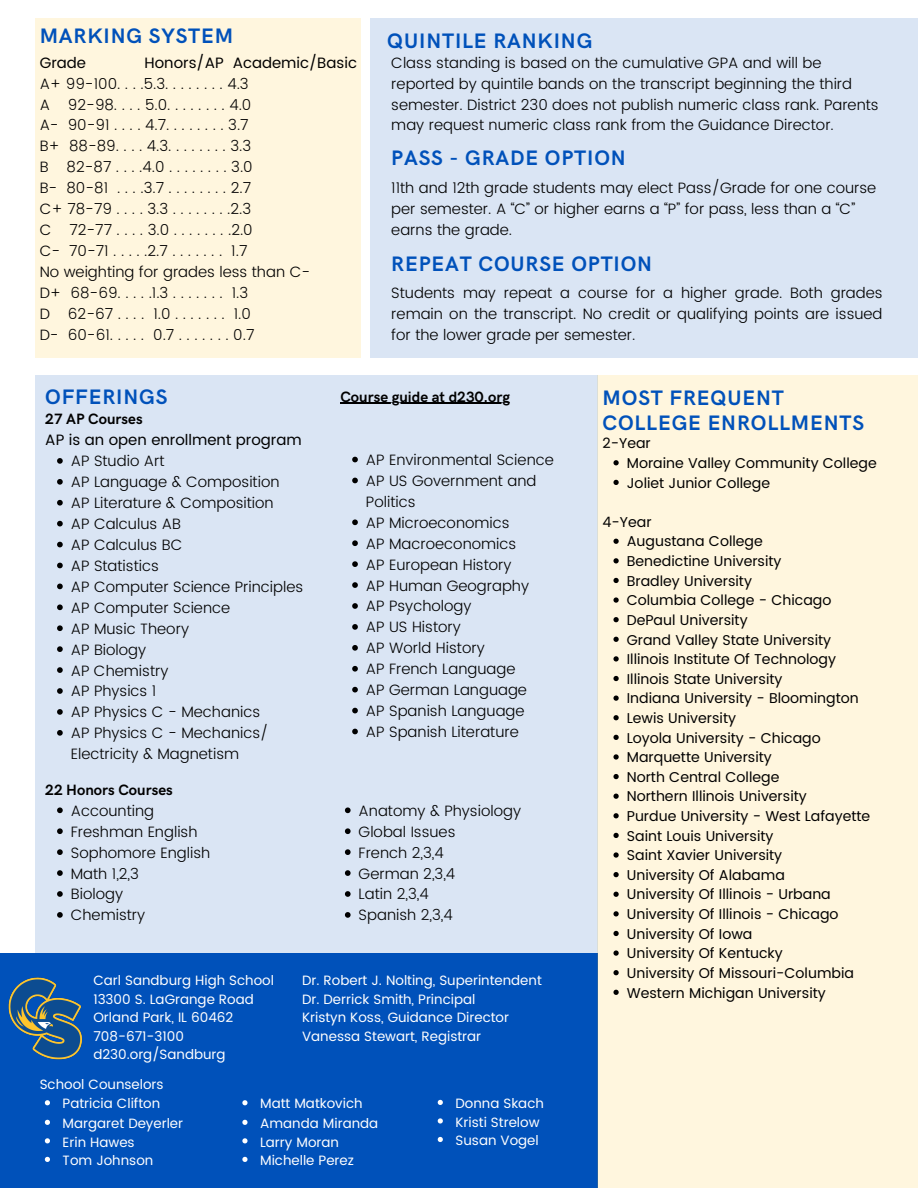
<style>
.page{position:relative;width:918px;height:1188px;background:#fff}
.page>*{position:absolute;margin:0;border:0;box-sizing:border-box;transform-origin:0 0}
.t1{font:700 21px/24.8px "HK Grotesk";letter-spacing:.04em;color:#0051ba}
.t2{font:300 15px/20.9px "Poppins";color:#000}
.t3{font:15px "Poppins";color:#000}
.t4{font:700 15px "HK Grotesk";color:#000}
.t5{font:14.25px/19.6px "Poppins";color:#000}
.t6{font:13.5px/18.6px "Poppins";color:#fff}
</style>
<div class="page">
<div style="left:36px;top:18px;width:325px;height:340px;background:#fff6de"></div>
<div style="left:0;top:953px;width:598px;height:235px;background:#0051ba"></div>
<div style="left:598px;top:375px;width:320px;height:813px;background:#fff6de"></div>
<svg style="left:613px;top:460px;width:6px;height:5px"></svg>
<svg style="left:613px;top:480px;width:6px;height:5px"></svg>
<svg style="left:613px;top:539px;width:6px;height:5px"></svg>
<svg style="left:613px;top:558px;width:6px;height:5px"></svg>
<svg style="left:613px;top:578px;width:6px;height:5px"></svg>
<svg style="left:613px;top:597px;width:6px;height:6px"></svg>
<svg style="left:613px;top:617px;width:6px;height:5px"></svg>
<svg style="left:613px;top:637px;width:6px;height:5px"></svg>
<svg style="left:613px;top:656px;width:6px;height:6px"></svg>
<svg style="left:613px;top:676px;width:6px;height:5px"></svg>
<svg style="left:613px;top:696px;width:6px;height:5px"></svg>
<svg style="left:613px;top:715px;width:6px;height:5px"></svg>
<svg style="left:613px;top:735px;width:6px;height:5px"></svg>
<svg style="left:613px;top:754px;width:6px;height:6px"></svg>
<svg style="left:613px;top:774px;width:6px;height:5px"></svg>
<svg style="left:613px;top:794px;width:6px;height:5px"></svg>
<svg style="left:613px;top:813px;width:6px;height:5px"></svg>
<svg style="left:613px;top:833px;width:6px;height:5px"></svg>
<svg style="left:613px;top:852px;width:6px;height:6px"></svg>
<svg style="left:613px;top:872px;width:6px;height:5px"></svg>
<svg style="left:613px;top:892px;width:6px;height:5px"></svg>
<svg style="left:613px;top:911px;width:6px;height:5px"></svg>
<svg style="left:613px;top:931px;width:6px;height:5px"></svg>
<svg style="left:613px;top:950px;width:6px;height:6px"></svg>
<svg style="left:613px;top:970px;width:6px;height:5px"></svg>
<svg style="left:613px;top:990px;width:6px;height:5px"></svg>
<img style="left:8px;top:977px;width:74px;height:83px">
<div style="left:36px;top:375px;width:562px;height:578px;background:#dae5f4"></div>
<div style="left:370px;top:18px;width:548px;height:340px;background:#dae5f4"></div>
<svg style="left:57px;top:458px;width:6px;height:6px"></svg>
<svg style="left:57px;top:479px;width:6px;height:6px"></svg>
<svg style="left:57px;top:500px;width:6px;height:6px"></svg>
<svg style="left:57px;top:521px;width:6px;height:5px"></svg>
<svg style="left:57px;top:542px;width:6px;height:5px"></svg>
<svg style="left:57px;top:563px;width:6px;height:5px"></svg>
<svg style="left:57px;top:584px;width:6px;height:5px"></svg>
<svg style="left:57px;top:604px;width:6px;height:6px"></svg>
<svg style="left:57px;top:625px;width:6px;height:6px"></svg>
<svg style="left:57px;top:646px;width:6px;height:6px"></svg>
<svg style="left:57px;top:667px;width:6px;height:6px"></svg>
<svg style="left:57px;top:688px;width:6px;height:6px"></svg>
<svg style="left:57px;top:709px;width:6px;height:6px"></svg>
<svg style="left:57px;top:730px;width:6px;height:6px"></svg>
<svg style="left:57px;top:807px;width:6px;height:6px"></svg>
<svg style="left:57px;top:828px;width:6px;height:6px"></svg>
<svg style="left:57px;top:849px;width:6px;height:6px"></svg>
<svg style="left:57px;top:870px;width:6px;height:6px"></svg>
<svg style="left:57px;top:891px;width:6px;height:6px"></svg>
<svg style="left:57px;top:912px;width:6px;height:6px"></svg>
<svg style="left:352px;top:457px;width:6px;height:5px"></svg>
<svg style="left:352px;top:478px;width:6px;height:5px"></svg>
<svg style="left:352px;top:519px;width:6px;height:6px"></svg>
<svg style="left:352px;top:540px;width:6px;height:6px"></svg>
<svg style="left:352px;top:561px;width:6px;height:6px"></svg>
<svg style="left:352px;top:582px;width:6px;height:6px"></svg>
<svg style="left:352px;top:603px;width:6px;height:6px"></svg>
<svg style="left:352px;top:624px;width:6px;height:6px"></svg>
<svg style="left:352px;top:645px;width:6px;height:6px"></svg>
<svg style="left:352px;top:666px;width:6px;height:6px"></svg>
<svg style="left:352px;top:687px;width:6px;height:5px"></svg>
<svg style="left:352px;top:708px;width:6px;height:5px"></svg>
<svg style="left:352px;top:729px;width:6px;height:5px"></svg>
<svg style="left:345px;top:807px;width:6px;height:6px"></svg>
<svg style="left:345px;top:828px;width:6px;height:6px"></svg>
<svg style="left:345px;top:849px;width:6px;height:6px"></svg>
<svg style="left:345px;top:870px;width:6px;height:6px"></svg>
<svg style="left:345px;top:891px;width:6px;height:6px"></svg>
<svg style="left:345px;top:912px;width:6px;height:6px"></svg>
<svg style="left:45px;top:1100px;width:5px;height:5px"></svg>
<svg style="left:45px;top:1120px;width:5px;height:5px"></svg>
<svg style="left:45px;top:1138px;width:5px;height:5px"></svg>
<svg style="left:45px;top:1157px;width:5px;height:5px"></svg>
<svg style="left:438px;top:1100px;width:5px;height:5px"></svg>
<svg style="left:438px;top:1118px;width:5px;height:6px"></svg>
<svg style="left:438px;top:1137px;width:5px;height:5px"></svg>
<svg style="left:242px;top:1100px;width:6px;height:5px"></svg>
<svg style="left:242px;top:1120px;width:6px;height:5px"></svg>
<svg style="left:242px;top:1138px;width:6px;height:5px"></svg>
<svg style="left:242px;top:1157px;width:6px;height:5px"></svg>
<hr style="left:340px;top:403px;width:170px;height:1px;background:#000">
<h1 class="t1" style="left:40px;top:25px;width:195px">MARKING SYSTEM</h1>
<h1 class="t1" style="left:387px;top:30px;width:207px">QUINTILE RANKING</h1>
<p class="t3" style="left:40px;top:54px;width:48px">Grade</p>
<p class="t3" style="left:145px;top:54px;width:214px">Honors/AP Academic/Basic</p>
<p class="t2" style="left:40px;top:73px;width:272px">A+ 99-100. . . .5.3. . . . . . . . 4.3<br>A 92-98....5.0........4.0<br>A- 90-91....4.7........3.7<br>B+ 88-89....4.3........3.3<br>B 82-87....4.0........3.0<br>B- 80-81 ....3.7........2.7<br>C+78-79....3.3........2.3<br>C 72-77....3.0........2.0<br>C- 70-71.....2.7....... 1.7<br>No weighting for grades less than C-<br>D+ 68-69.....1.3....... 1.3<br>D 62-67.... 1.0....... 1.0<br>D- 60-61..... 0.7.......0.7</p>
<p class="t2" style="left:391px;top:52px;width:489px">Class standing is based on the cumulative GPA and will be reported by quintile bands on the transcript beginning the third semester. District 230 does not publish numeric class rank. Parents may request numeric class rank from the Guidance Director.</p>
<h1 class="t1" style="left:391px;top:146px;width:236px">PASS - GRADE OPTION</h1>
<p class="t2" style="left:391px;top:178px;width:487px">11th and 12th grade students may elect Pass/Grade for one course per semester. A “C” or higher earns a “P” for pass, less than a “C” earns the grade.</p>
<h1 class="t1" style="left:391px;top:252px;width:262px">REPEAT COURSE OPTION</h1>
<p class="t2" style="left:391px;top:282px;width:493px;text-align:justify">Students may repeat a course for a higher grade. Both grades remain on the transcript. No credit or qualifying points are issued for the lower grade per semester.</p>
<h1 class="t1" style="left:45px;top:385px;width:124px">OFFERINGS</h1>
<p class="t4" style="left:45px;top:411px;width:99px">27 AP Courses</p>
<p class="t3" style="left:45px;top:431px;width:258px">AP is an open enrollment program</p>
<p class="t2" style="left:71px;top:451px;width:234px">AP Studio Art<br>AP Language &amp; Composition<br>AP Literature &amp; Composition<br>AP Calculus AB<br>AP Calculus BC<br>AP Statistics<br>AP Computer Science Principles<br>AP Computer Science<br>AP Music Theory<br>AP Biology<br>AP Chemistry<br>AP Physics 1<br>AP Physics C - Mechanics<br>AP Physics C - Mechanics/<br>Electricity &amp; Magnetism</p>
<p class="t4" style="left:45px;top:781px;width:129px">22 Honors Courses</p>
<p class="t2" style="left:71px;top:800px;width:141px">Accounting<br>Freshman English<br>Sophomore English<br>Math 1,2,3<br>Biology<br>Chemistry</p>
<p class="t4" style="left:340px;top:388px;width:171px">Course guide at d230.org</p>
<p class="t2" style="left:366px;top:449px;width:189px">AP Environmental Science<br>AP US Government and<br>Politics<br>AP Microeconomics<br>AP Macroeconomics<br>AP European History<br>AP Human Geography<br>AP Psychology<br>AP US History<br>AP World History<br>AP French Language<br>AP German Language<br>AP Spanish Language<br>AP Spanish Literature</p>
<p class="t2" style="left:359px;top:800px;width:164px">Anatomy &amp; Physiology<br>Global Issues<br>French 2,3,4<br>German 2,3,4<br>Latin 2,3,4<br>Spanish 2,3,4</p>
<p class="t6" style="left:93px;top:971px;width:182px">Carl Sandburg High School<br>13300 S. LaGrange Road<br>Orland Park, IL 60462<br>708-671-3100 d230.org/Sandburg</p>
<p class="t6" style="left:40px;top:1075px;width:126px">School Counselors</p>
<p class="t6" style="left:302px;top:971px;width:241px">Dr. Robert J. Nolting, Superintendent<br>Dr. Derrick Smith, Principal<br>Kristyn Koss, Guidance Director<br>Vanessa Stewart, Registrar</p>
<p class="t6" style="left:63px;top:1094px;width:122px">Patricia Clifton<br>Margaret Deyerler<br>Erin Hawes<br>Tom Johnson</p>
<p class="t6" style="left:260px;top:1094px;width:120px">Matt Matkovich<br>Amanda Miranda<br>Larry Moran<br>Michelle Perez</p>
<p class="t6" style="left:456px;top:1094px;width:90px">Donna Skach<br>Kristi Strelow<br>Susan Vogel</p>
<h1 class="t1" style="left:603px;top:386px;width:263px">MOST FREQUENT<br>COLLEGE ENROLLMENTS</h1>
<p class="t5" style="left:603px;top:434px;width:50px">2-Year</p>
<p class="t5" style="left:627px;top:453px;width:251px">Moraine Valley Community College<br>Joliet Junior College</p>
<p class="t5" style="left:603px;top:512px;width:51px">4-Year</p>
<p class="t5" style="left:627px;top:532px;width:245px">Augustana College<br>Benedictine University<br>Bradley University<br>Columbia College - Chicago<br>DePaul University<br>Grand Valley State University<br>Illinois Institute Of Technology<br>Illinois State University<br>Indiana University - Bloomington<br>Lewis University<br>Loyola University - Chicago<br>Marquette University<br>North Central College<br>Northern Illinois University<br>Purdue University - West Lafayette<br>Saint Louis University<br>Saint Xavier University<br>University Of Alabama<br>University Of Illinois - Urbana<br>University Of Illinois - Chicago<br>University Of Iowa<br>University Of Kentucky<br>University Of Missouri-Columbia<br>Western Michigan University</p>
</div>
